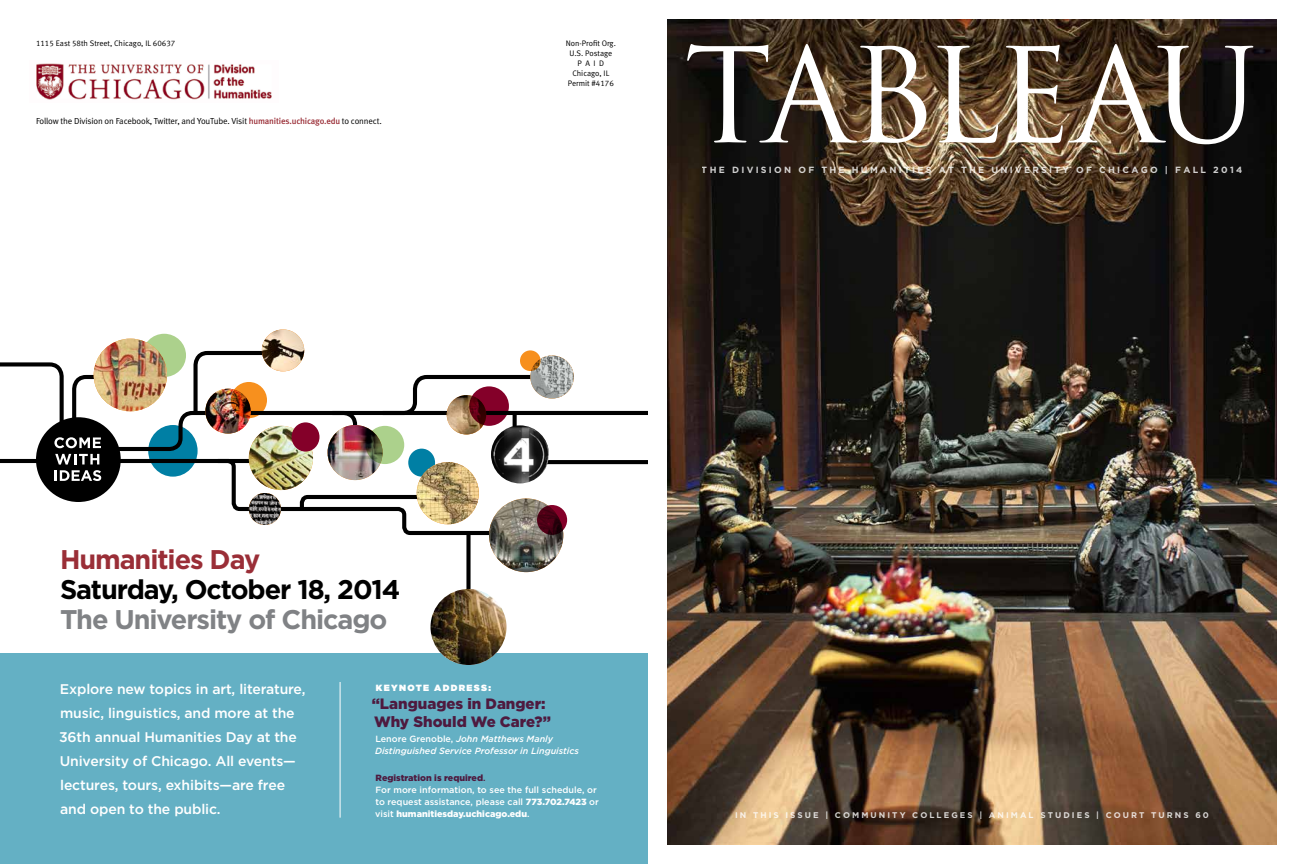
<style>
.page{position:relative;width:1296px;height:864px;background:#fff}
.page>*{position:absolute;margin:0;border:0;box-sizing:border-box;transform-origin:0 0}
.t1{font:700 27px "Gotham";letter-spacing:-.04em;color:#000}
.t2{font:700 27px "Gotham";letter-spacing:-.04em;color:#808285}
.t3{font:700 27px "Gotham";letter-spacing:-.04em;color:#9a2e37}
.t4{font:900 15px/18px "Gotham";color:#4e1a3f}
.t5{font:500 14px/24px "Gotham";letter-spacing:-.01em;color:#fff}
.t6{font:500 9px/12px "Gotham";color:#fff}
.t7{font:italic 500 9px/12px "Gotham";color:#fff}
.t8{font:700 9px "Gotham";letter-spacing:.25em;color:#fff}
.t9{font:900 9px "Gotham";letter-spacing:.15em;color:#fff}
.t10{font:8.8px "Meta Normal LF";letter-spacing:-.015em;color:#000}
.t11{font:700 8.2px "Gotham";letter-spacing:.25em;color:#fff}
.t12{font:8px/10px "Meta Normal LF";color:#000;text-align:center}
.s1{font-family:"Meta Medium LF";color:#9a2e37}
.s2{font-style:normal}
.s3{font-weight:900;color:#4e1a3f}
.s4{color:#4e1a3f}
.s5{font-weight:900}
</style>
<div class="page">
<img style="left:667px;top:19px;width:610px;height:826px">
<svg style="left:687px;top:44px;width:566px;height:100px"></svg>
<img style="left:36px;top:63px;width:236px;height:37px">
<div style="left:0;top:653px;width:648px;height:211px;background:#64b0c4"></div>
<div style="left:142px;top:334px;width:44px;height:43px;background:#acd18c;border-radius:50%"></div>
<img style="left:105px;top:339px;width:51px;height:10px">
<img style="left:489px;top:537px;width:74px;height:35px">
<div style="left:466px;top:533px;width:5px;height:80px;background:#000"></div>
<hr style="left:340px;top:682px;width:1px;height:136px;background:#fff">
<img style="left:262px;top:329px;width:42px;height:42px;border-radius:21px">
<img style="left:430px;top:589px;width:77px;height:76px;border-radius:38px">
<img style="left:0;top:349px;width:648px;height:188px">
<img style="left:491px;top:425px;width:58px;height:58px;border-radius:29px">
<p class="t12" style="left:36px;top:38px;width:141px">1115 East 58th Street, Chicago, I L 60637</p>
<p class="t10" style="left:36px;top:116px;width:347px">Follow the Division on Facebook, Twitter, and YouTube. Visit <span class="s1">humanities.uchicago.edu</span> to connect.</p>
<p class="t12" style="left:566px;top:38px;width:52px">Non-Profit Org.<br>U.S. Postage<br>PAI D<br>Chicago, I L<br>Permit #4176</p>
<p class="t8" style="left:702px;top:164px;width:542px">THE DIVISION OF THE HUMANITIES AT THE UNIVERSITY OF CHICAGO | FALL 2014</p>
<h1 class="t3" style="left:60px;top:542px;width:202px">Humanities Day</h1>
<h1 class="t1" style="left:60px;top:572px;width:342px">Saturday, October 18, 2014</h1>
<h1 class="t2" style="left:60px;top:602px;width:329px">The University of Chicago</h1>
<p class="t5" style="left:59px;top:677px;width:248px">Explore new topics in art, literature, music, linguistics, and more at the 36th annual Humanities Day at the University of Chicago. All events— lectures, tours, exhibits—are free and open to the public.</p>
<p class="t9" style="left:376px;top:682px;width:117px">KEYNOTE ADDRESS:</p>
<p class="t4" style="left:372px;top:695px;width:181px">“Languages in Danger:<br>Why Should We Care?”</p>
<p class="t7" style="left:375px;top:733px;width:206px"><span class="s2">Lenore Grenoble,</span> John Matthews Manly<br>Distinguished Service Professor in Linguistics</p>
<p class="t6" style="left:375px;top:772px;width:225px"><span class="s3">Registration is required</span><span class="s4">.<br></span>For more information, to see the full schedule, or to request assistance, please call <span class="s5">773.702.7423</span> or visit <span class="s5">humanitiesday.uchicago.edu</span>.</p>
<p class="t11" style="left:735px;top:809px;width:475px">IN THIS ISSUE | COMMUNITY COLLEGES | ANIMAL STUDIES | COURT TURNS 60</p>
</div>
